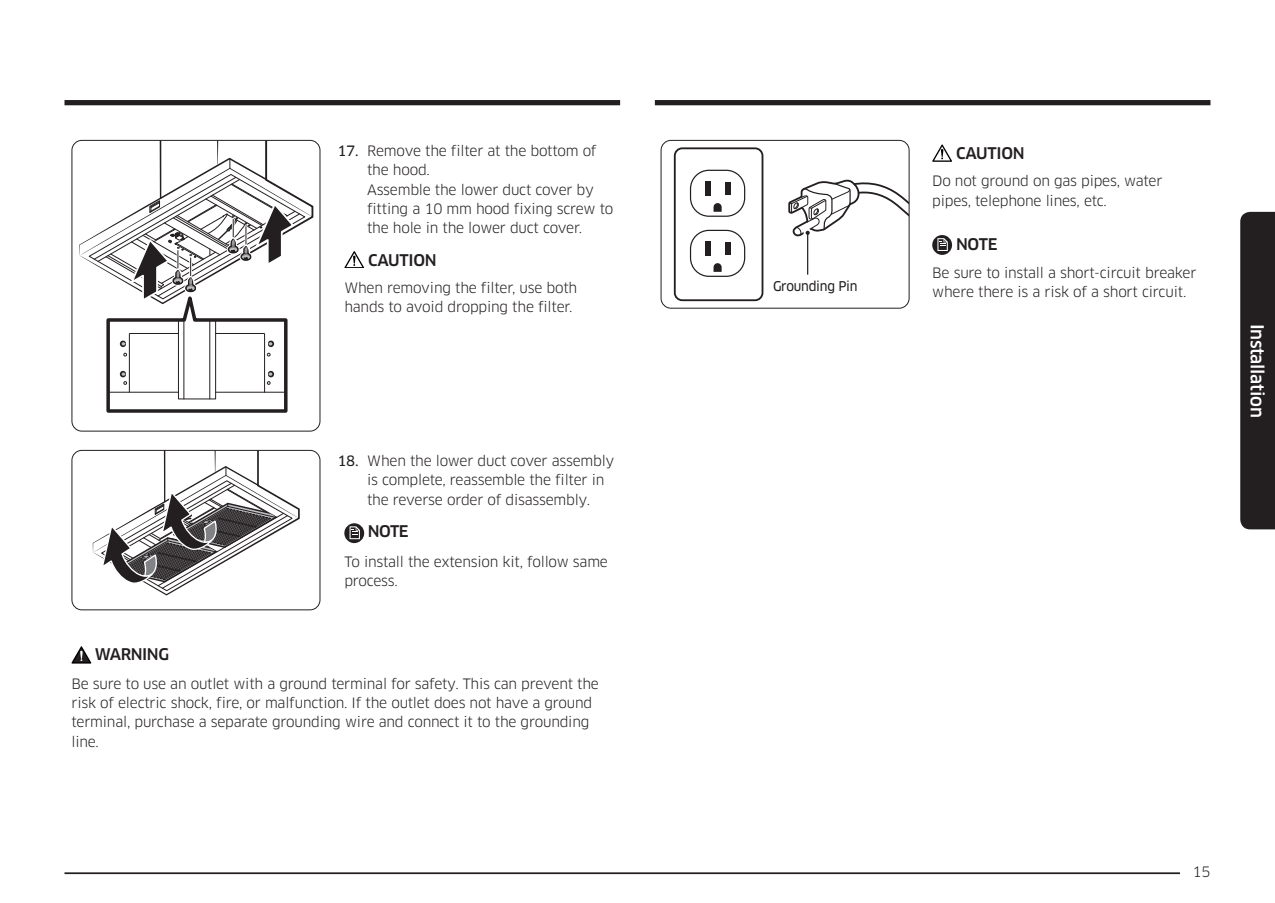
<style>
.page{position:relative;width:1275px;height:903px;background:#fff}
.page>*{position:absolute;margin:0;border:0;box-sizing:border-box;transform-origin:0 0}
.t1{font:500 17.5px "Samsung Clan Pro";letter-spacing:-.015em;color:#fff}
.t2{font:500 15.75px "Samsung Clan Pro";letter-spacing:-.025em;color:#231f20}
.t3{font:14px/19.2px "Samsung Clan Pro";letter-spacing:-.015em;color:#231f20}
.t4{font:13.12px "Samsung Clan Pro News";letter-spacing:-.02em;color:#231f20;scale:.95 1}
.s1{font-family:"Samsung Clan Pro News"}
</style>
<div class="page">
<hr style="left:64px;top:872px;width:1121px;height:2px;background:#231f20">
<div style="left:1180px;top:866px;width:29px;height:12px;background:#fff"></div>
<div style="left:1240px;top:212px;width:35px;height:317px;background:#231f20"></div>
<div style="left:64px;top:100px;width:556px;height:5px;background:#231f20"></div>
<div style="left:655px;top:100px;width:555px;height:5px;background:#231f20"></div>
<div style="left:674px;top:147px;width:89px;height:154px;border:2px solid #231f20;border-radius:7px"></div>
<div style="left:690px;top:170px;width:55px;height:47px;border:1px solid #231f20;border-radius:18px"></div>
<div style="left:705px;top:181px;width:5px;height:15px;background:#231f20"></div>
<div style="left:725px;top:182px;width:5px;height:12px;background:#231f20"></div>
<svg style="left:713px;top:203px;width:9px;height:9px"></svg>
<div style="left:690px;top:230px;width:55px;height:47px;border:1px solid #231f20;border-radius:18px"></div>
<div style="left:705px;top:241px;width:5px;height:15px;background:#231f20"></div>
<div style="left:725px;top:242px;width:5px;height:12px;background:#231f20"></div>
<svg style="left:713px;top:263px;width:9px;height:9px"></svg>
<hr style="left:807px;top:233px;width:1px;height:42px;background:#231f20">
<svg style="left:788px;top:180px;width:119px;height:63px"></svg>
<div style="left:661px;top:140px;width:248px;height:169px;border:1px solid #231f20;border-radius:10px"></div>
<svg style="left:932px;top:144px;width:20px;height:17px"></svg>
<div style="left:932px;top:235px;width:20px;height:20px;background:#231f20;border-radius:50%"></div>
<svg style="left:937px;top:238px;width:11px;height:13px"></svg>
<svg style="left:79px;top:142px;width:234px;height:271px"></svg>
<div style="left:71px;top:140px;width:249px;height:291px;border:1px solid #231f20;border-radius:10px"></div>
<svg style="left:344px;top:251px;width:20px;height:17px"></svg>
<svg style="left:93px;top:452px;width:207px;height:143px"></svg>
<div style="left:71px;top:450px;width:249px;height:160px;border:1px solid #231f20;border-radius:10px"></div>
<svg style="left:344px;top:523px;width:20px;height:20px"></svg>
<svg style="left:350px;top:526px;width:10px;height:13px"></svg>
<svg style="left:71px;top:646px;width:20px;height:17px"></svg>
<p class="t3" style="left:367px;top:141px;width:248px;text-indent:-30px"><span class="s1">17.</span> Remove the filter at the bottom of the hood.<br>Assemble the lower duct cover by fitting a 10 mm hood fixing screw to the hole in the lower duct cover.</p>
<p class="t2" style="left:368px;top:250px;width:70px">CAUTION</p>
<p class="t3" style="left:344px;top:278px;width:234px">When removing the filter, use both hands to avoid dropping the filter.</p>
<p class="t3" style="left:367px;top:451px;width:249px;text-indent:-30px"><span class="s1">18.</span> When the lower duct cover assembly is complete, reassemble the filter in the reverse order of disassembly.</p>
<p class="t2" style="left:368px;top:522px;width:42px">NOTE</p>
<p class="t3" style="left:344px;top:552px;width:265px">To install the extension kit, follow same process.</p>
<p class="t2" style="left:95px;top:645px;width:76px">WARNING</p>
<p class="t3" style="left:71px;top:674px;width:529px">Be sure to use an outlet with a ground terminal for safety. This can prevent the risk of electric shock, fire, or malfunction. If the outlet does not have a ground terminal, purchase a separate grounding wire and connect it to the grounding line.</p>
<p class="t4" style="left:773px;top:278px;width:91px">Grounding Pin</p>
<p class="t2" style="left:956px;top:144px;width:70px">CAUTION</p>
<p class="t3" style="left:932px;top:172px;width:232px">Do not ground on gas pipes, water pipes, telephone lines, etc.</p>
<p class="t2" style="left:956px;top:235px;width:43px">NOTE</p>
<p class="t3" style="left:932px;top:263px;width:266px">Be sure to install a short-circuit breaker where there is a risk of a short circuit.</p>
<p class="t1" style="left:1267px;top:323px;width:96px;rotate:90deg">Installation</p>
<p class="t3" style="left:1192px;top:862px;width:20px">15</p>
</div>
